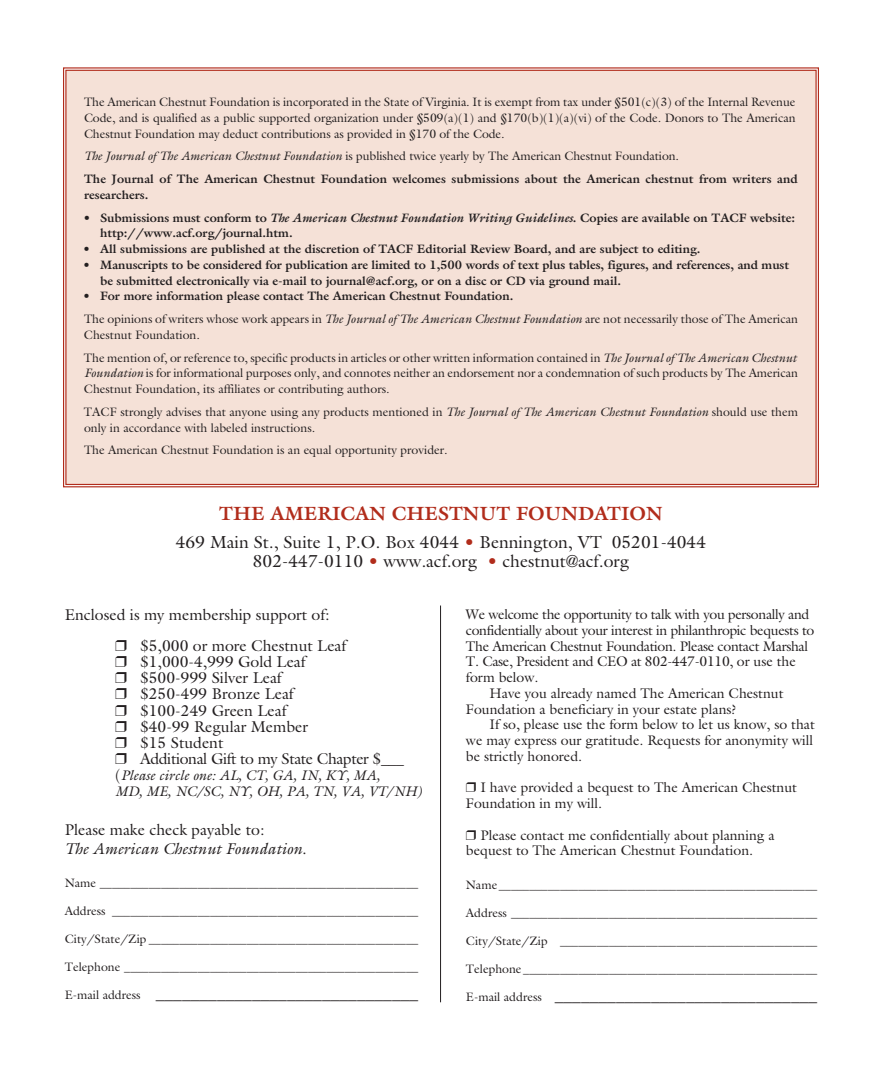
<style>
.page{position:relative;width:882px;height:1071px;background:#fff}
.page>*{position:absolute;margin:0;border:0;box-sizing:border-box;transform-origin:0 0}
.t1{font:700 19.25px "Galliard";color:#b12c1b}
.t2{font:17.5px/19.2px "Galliard";color:#231f20;text-align:center}
.t3{font:15.75px/16.1px "Galliard";color:#231f20}
.t4{font:italic 15.75px "Galliard";color:#231f20}
.t5{font:14px/15.8px "Galliard";color:#231f20}
.t6{font:14px "Galliard";letter-spacing:-.02em;color:#231f20}
.t7{font:italic 14px/16.1px "Galliard";color:#231f20}
.t8{font:12.25px/15.8px "Galliard";color:#231f20}
.t9{font:700 12.25px/15.8px "Galliard";color:#231f20}
.s1{font-weight:400;font-style:italic}
.s2{font-weight:400}
.s3{font-style:italic}
.s4{font-weight:700}
.s5{color:#b12c1b}
.s6{font-style:normal;font-size:15.75px}
.s7{font-size:12.25px}
</style>
<div class="page">
<div style="left:63px;top:67px;width:756px;height:421px;background:#f5e1d7"></div>
<hr style="left:440px;top:606px;width:1px;height:396px;background:#231f20">
<p class="t8" style="left:84px;top:95px;width:713px;text-align:justify">The American Chestnut Foundation is incorporated in the State of Virginia. It is exempt from tax under §501(c)(3) of the Internal Revenue Code, and is qualified as a public supported organization under §509(a)(1) and §170(b)(1)(a)(vi) of the Code. Donors to The American Chestnut Foundation may deduct contributions as provided in §170 of the Code.</p>
<p class="t9" style="left:84px;top:146px;width:716px;line-height:22.8px"><span class="s1">The Journal of The American Chestnut Foundation</span> <span class="s2">is published twice yearly by The American Chestnut Foundation.<br></span>The Journal of The American Chestnut Foundation welcomes submissions about the American chestnut from writers and</p>
<p class="t9" style="left:84px;top:188px;width:66px">researchers.</p>
<p class="t9" style="left:100px;top:211px;width:696px;text-indent:-16px">• Submissions must conform to <span class="s3">The American Chestnut Foundation Writing Guidelines</span>. Copies are available on TACF website: http://www.acf.org/journal.htm.</p>
<p class="t9" style="left:84px;top:242px;width:618px">• All submissions are published at the discretion of TACF Editorial Review Board, and are subject to editing.</p>
<p class="t9" style="left:100px;top:258px;width:690px;text-indent:-16px">• Manuscripts to be considered for publication are limited to 1,500 words of text plus tables, figures, and references, and must be submitted electronically via e-mail to journal@acf.org, or on a disc or CD via ground mail.</p>
<p class="t8" style="left:84px;top:286px;width:716px;line-height:22.8px"><span class="s4">• For more information please contact The American Chestnut Foundation.<br></span>The opinions of writers whose work appears in <span class="s3">The Journal of The American Chestnut Foundation</span> are not necessarily those of The American</p>
<p class="t8" style="left:84px;top:325px;width:714px;line-height:22.8px">Chestnut Foundation.<br>The mention of, or reference to, specific products in articles or other written information contained in <span class="s3">The Journal of The American Chestnut</span></p>
<p class="t8" style="left:84px;top:367px;width:715px"><span class="s3">Foundation</span> is for informational purposes only, and connotes neither an endorsement nor a condemnation of such products by The American<br>Chestnut Foundation, its affiliates or contributing authors.</p>
<p class="t8" style="left:84px;top:405px;width:715px">TACF strongly advises that anyone using any products mentioned in <span class="s3">The Journal of The American Chestnut Foundation</span> should use them only in accordance with labeled instructions.</p>
<p class="t8" style="left:84px;top:444px;width:365px">The American Chestnut Foundation is an equal opportunity provider.</p>
<h1 class="t1" style="left:219px;top:506px;width:445px">THE AMERICAN CHESTNUT FOUNDATION</h1>
<h2 class="t2" style="left:176px;top:534px;width:532px">469 Main St., Suite 1, P.O. Box 4044 <span class="s5">•</span> Bennington, VT 05201-4044<br>802-447-0110 <span class="s5">•</span> www.acf.org <span class="s5">•</span> chestnut@acf.org</h2>
<p class="t3" style="left:115px;top:601px;width:233px;line-height:30.8px;text-indent:-50px">Enclosed is my membership support of:<br>❒ $5,000 or more Chestnut Leaf</p>
<p class="t3" style="left:115px;top:655px;width:290px">❒ $1,000-4,999 Gold Leaf<br>❒ $500-999 Silver Leaf<br>❒ $250-499 Bronze Leaf<br>❒ $100-249 Green Leaf<br>❒ $40-99 Regular Member<br>❒ $15 Student<br>❒ Additional Gift to my State Chapter $___</p>
<p class="t7" style="left:115px;top:769px;width:309px"><span class="s6">(</span>Please circle one: AL, CT, GA, IN, KY, MA,<br>MD, ME, NC/SC, NY, OH, PA, TN, VA, VT/NH)</p>
<p class="t3" style="left:65px;top:823px;width:201px">Please make check payable to:</p>
<p class="t4" style="left:65px;top:842px;width:243px">The American Chestnut Foundation.</p>
<p class="t8" style="left:65px;top:876px;width:355px">Name ____________________________________________________</p>
<p class="t8" style="left:65px;top:904px;width:355px">Address __________________________________________________</p>
<p class="t8" style="left:65px;top:932px;width:355px">City/State/Zip ____________________________________________</p>
<p class="t8" style="left:65px;top:960px;width:355px">Telephone ________________________________________________</p>
<h2 class="t2" style="left:65px;top:985px;width:355px"><span class="s7">E-mail address</span> ______________________________</h2>
<p class="t6" style="left:466px;top:609px;width:345px">We welcome the opportunity to talk with you personally and</p>
<p class="t6" style="left:466px;top:625px;width:350px">confidentially about your interest in philanthropic bequests to</p>
<p class="t6" style="left:466px;top:641px;width:344px">The American Chestnut Foundation. Please contact Marshal</p>
<p class="t6" style="left:466px;top:656px;width:331px">T. Case, President and CEO at 802-447-0110, or use the</p>
<p class="t5" style="left:466px;top:671px;width:74px">form below.</p>
<p class="t5" style="left:490px;top:687px;width:295px">Have you already named The American Chestnut</p>
<p class="t5" style="left:466px;top:702px;width:272px">Foundation a beneficiary in your estate plans?</p>
<p class="t5" style="left:490px;top:718px;width:327px">If so, please use the form below to let us know, so that</p>
<p class="t5" style="left:466px;top:734px;width:349px">we may express our gratitude. Requests for anonymity will</p>
<p class="t5" style="left:466px;top:750px;width:118px">be strictly honored.</p>
<p class="t5" style="left:466px;top:781px;width:333px">❒ I have provided a bequest to The American Chestnut<br>Foundation in my will.</p>
<p class="t5" style="left:466px;top:828px;width:310px">❒ Please contact me confidentially about planning a bequest to The American Chestnut Foundation.</p>
<p class="t8" style="left:466px;top:878px;width:353px">Name____________________________________________________</p>
<p class="t8" style="left:466px;top:906px;width:353px">Address __________________________________________________</p>
<p class="t8" style="left:466px;top:934px;width:353px">City/State/Zip __________________________________________</p>
<p class="t8" style="left:466px;top:962px;width:353px">Telephone________________________________________________</p>
<h2 class="t2" style="left:466px;top:987px;width:353px"><span class="s7">E-mail address</span> ______________________________</h2>
</div>
